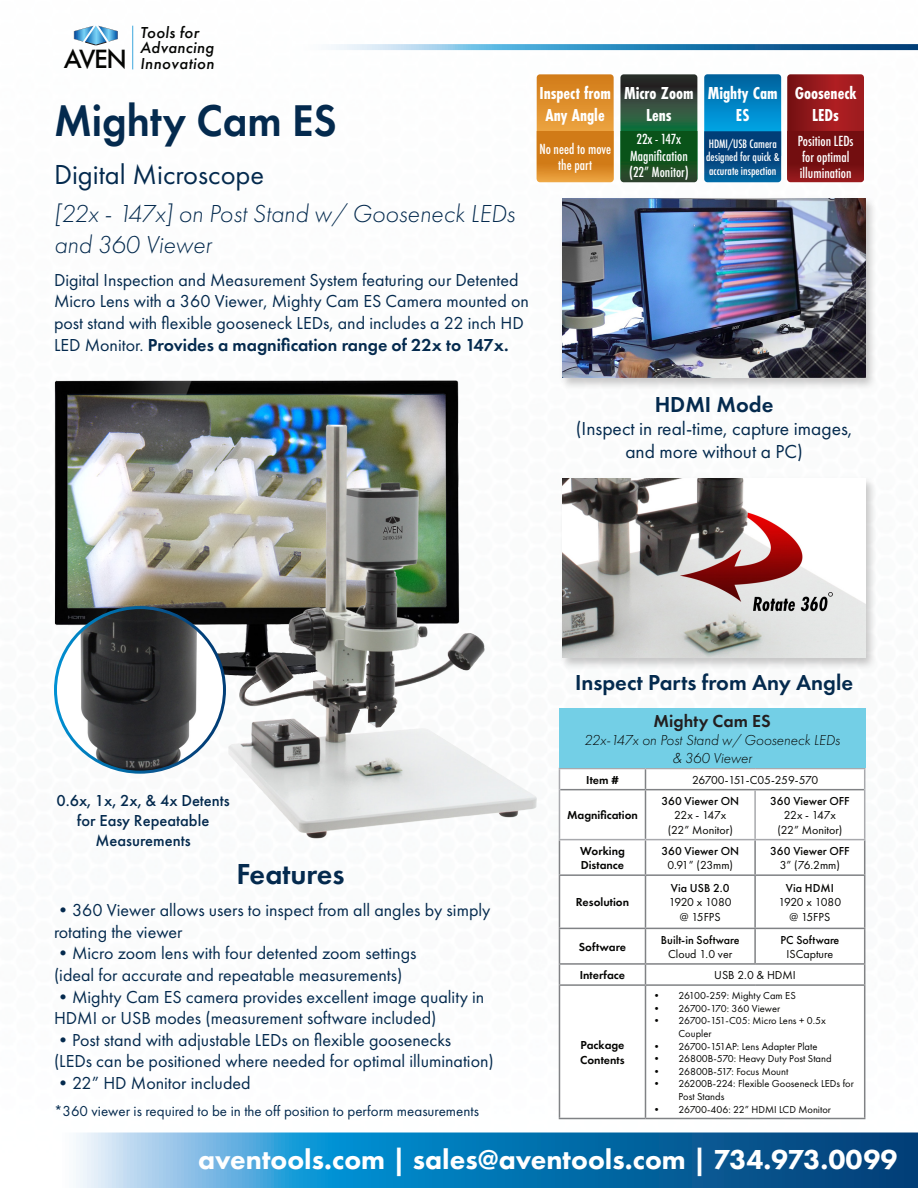
<style>
.page{position:relative;width:918px;height:1188px;background:#fff}
.page>*{position:absolute;margin:0;border:0;box-sizing:border-box;transform-origin:0 0}
.t1{font:600 46.05px "Futura PT";color:#042a4e;scale:.94 1}
.t2{font:600 30px "Futura PT";color:#042a4e}
.t3{font:800 28.5px "Futura PT";color:#fff}
.t4{font:28.5px "Futura PT";color:#042a4e}
.t5{font:italic 300 25.5px/30.6px "Futura PT";color:#042a4e}
.t6{font:600 22.5px "Futura PT";color:#042a4e}
.t7{font:19.5px/23.4px "Futura PT";color:#042a4e;text-align:center}
.t8{font:18px/21.6px "Futura PT";color:#042a4e}
.t9{font:700 18px/21.6px "Futura PT Cond";color:#fff;text-align:center}
.t10{font:600 18px "Futura PT";color:#231f20}
.t11{font:500 16.5px/19.8px "Futura PT";color:#042a4e;text-align:center}
.t12{font:italic 500 16.5px "Futura PT";letter-spacing:.02em;color:#040503}
.t13{font:15px "Futura PT";color:#042a4e}
.t14{font:italic 300 15px "Futura PT";color:#040503}
.t15{font:500 condensed 13.5px/16.2px "Futura";color:#fff;text-align:center}
.t16{font:12px "Futura PT";color:#050503}
.t17{font:500 12px "Futura PT";color:#050503}
.t18{font:600 12px/14.4px "Futura PT";color:#050503}
.t19{font:12px "Futura PT";letter-spacing:-.035em;color:#050503}
.t20{font:600 12px "Futura PT";color:#050504}
.t21{font:12px "Futura PT";letter-spacing:-.03em;color:#050503}
.t22{font:500 condensed 11.25px/13.5px "Futura";color:#fff}
.t23{font:10.5px/12.6px "Futura PT";color:#050503}
.s1{font-style:normal;font-size:27.45px}
.s2{font-weight:600}
</style>
<div class="page">
<img style="left:54px;top:380px;width:483px;height:459px">
<div style="left:559px;top:476px;width:318px;height:195px;background:#231f20;opacity:.25"></div>
<img style="left:563px;top:478px;width:302px;height:180px">
<div style="left:559px;top:196px;width:318px;height:195px;background:#231f20;opacity:.25"></div>
<img style="left:563px;top:198px;width:302px;height:179px">
<img style="left:60px;top:608px;width:164px;height:164px">
<svg style="left:560px;top:840px;width:304px;height:278px"></svg>
<hr style="left:559px;top:840px;width:1px;height:34px;background:#808285">
<hr style="left:645px;top:840px;width:1px;height:34px;background:#808285">
<hr style="left:754px;top:840px;width:2px;height:34px;background:#808285">
<hr style="left:864px;top:840px;width:1px;height:34px;background:#808285">
<hr style="left:559px;top:874px;width:86px;height:2px;background:#808285">
<hr style="left:645px;top:874px;width:110px;height:2px;background:#808285">
<hr style="left:755px;top:874px;width:110px;height:2px;background:#808285">
<svg style="left:559px;top:875px;width:306px;height:109px"></svg>
<hr style="left:559px;top:984px;width:86px;height:2px;background:#808285">
<hr style="left:559px;top:986px;width:1px;height:132px;background:#808285">
<hr style="left:645px;top:984px;width:110px;height:2px;background:#808285">
<hr style="left:645px;top:986px;width:1px;height:132px;background:#808285">
<hr style="left:755px;top:984px;width:110px;height:2px;background:#808285">
<hr style="left:864px;top:986px;width:1px;height:132px;background:#808285">
<hr style="left:559px;top:1118px;width:86px;height:1px;background:#808285">
<hr style="left:645px;top:1118px;width:110px;height:1px;background:#808285">
<hr style="left:755px;top:1118px;width:110px;height:1px;background:#808285">
<hr style="left:559px;top:768px;width:86px;height:1px;background:#a8a9ad">
<hr style="left:645px;top:768px;width:110px;height:1px;background:#a8a9ad">
<hr style="left:755px;top:768px;width:110px;height:1px;background:#a8a9ad">
<svg style="left:559px;top:769px;width:306px;height:70px"></svg>
<hr style="left:559px;top:790px;width:1px;height:49px;background:#a8a9ad">
<hr style="left:754px;top:790px;width:2px;height:49px;background:#a8a9ad">
<hr style="left:864px;top:790px;width:1px;height:49px;background:#a8a9ad">
<hr style="left:559px;top:839px;width:86px;height:1px;background:#a8a9ad">
<hr style="left:645px;top:839px;width:110px;height:1px;background:#a8a9ad">
<hr style="left:755px;top:839px;width:110px;height:1px;background:#a8a9ad">
<div style="left:559px;top:709px;width:306px;height:59px;background:#73cfe6"></div>
<svg style="left:537px;top:74px;width:77px;height:108px;background:#da8927"></svg>
<svg style="left:620px;top:74px;width:77px;height:108px;background:#214d2d"></svg>
<svg style="left:704px;top:74px;width:77px;height:108px;background:#0268a4"></svg>
<svg style="left:787px;top:74px;width:77px;height:108px;background:#8a1619"></svg>
<hr style="left:132px;top:26px;width:1px;height:43px;background:#3da7dd">
<svg style="left:74px;top:26px;width:44px;height:20px"></svg>
<svg style="left:76px;top:1132px;width:842px;height:56px;background:#2981b7"></svg>
<svg style="left:331px;top:44px;width:587px;height:6px;background:#4a91bd"></svg>
<p class="t12" style="left:140px;top:22px;width:60px">Tools for</p>
<p class="t12" style="left:140px;top:38px;width:75px">Advancing</p>
<p class="t12" style="left:64px;top:53px;width:152px"><span class="s1">AVEN</span> Innovation</p>
<p class="t1" style="left:54px;top:92px;width:302px">Mighty Cam ES</p>
<p class="t4" style="left:54px;top:157px;width:212px">Digital Microscope</p>
<p class="t5" style="left:54px;top:199px;width:462px">[22x - 147x] on Post Stand w/ Gooseneck LEDs and 360 Viewer</p>
<p class="t8" style="left:54px;top:269px;width:477px">Digital Inspection and Measurement System featuring our Detented Micro Lens with a 360 Viewer, Mighty Cam ES Camera mounted on post stand with flexible gooseneck LEDs, and includes a 22 inch HD LED Monitor. <span class="s2">Provides a magnification range of 22x to 147x.</span></p>
<p class="t9" style="left:539px;top:82px;width:73px">Inspect from<br>Any Angle</p>
<p class="t15" style="left:539px;top:141px;width:73px">No need to move the part</p>
<p class="t9" style="left:624px;top:82px;width:71px">Micro Zoom<br>Lens</p>
<p class="t15" style="left:636px;top:131px;width:46px">22x - 147x</p>
<p class="t15" style="left:630px;top:148px;width:59px">Magnification</p>
<p class="t15" style="left:629px;top:164px;width:61px">(22” Monitor)</p>
<p class="t9" style="left:708px;top:82px;width:71px">Mighty Cam<br>ES</p>
<p class="t22" style="left:706px;top:137px;width:75px">HDMI/USB Camera designed for quick &amp; accurate inspection</p>
<p class="t9" style="left:795px;top:82px;width:63px">Gooseneck<br>LEDs</p>
<p class="t15" style="left:798px;top:133px;width:57px;text-align:left">Position LEDs for optimal illumination</p>
<p class="t6" style="left:655px;top:390px;width:120px">HDMI Mode</p>
<p class="t7" style="left:576px;top:417px;width:278px">(Inspect in real-time, capture images, and more without a PC)</p>
<p class="t11" style="left:56px;top:791px;width:175px">0.6x, 1x, 2x, &amp; 4x Detents for Easy Repeatable<br>Measurements</p>
<p class="t2" style="left:236px;top:855px;width:110px">Features</p>
<p class="t8" style="left:54px;top:899px;width:438px">•360 Viewer allows users to inspect from all angles by simply rotating the viewer</p>
<p class="t8" style="left:54px;top:943px;width:364px">•Micro zoom lens with four detented zoom settings</p>
<p class="t8" style="left:54px;top:964px;width:350px">(ideal for accurate and repeatable measurements)</p>
<p class="t8" style="left:54px;top:986px;width:432px">•Mighty Cam ES camera provides excellent image quality in<br>HDMI or USB modes (measurement software included)</p>
<p class="t8" style="left:54px;top:1029px;width:399px">•Post stand with adjustable LEDs on flexible goosenecks</p>
<p class="t8" style="left:54px;top:1051px;width:441px">(LEDs can be positioned where needed for optimal illumination)</p>
<p class="t8" style="left:54px;top:1072px;width:198px">•22” HD Monitor included</p>
<p class="t13" style="left:54px;top:1102px;width:426px">*360 viewer is required to be in the off position to perform measurements</p>
<p class="t6" style="left:575px;top:668px;width:280px">Inspect Parts from Any Angle</p>
<p class="t10" style="left:654px;top:710px;width:119px">Mighty Cam ES</p>
<p class="t14" style="left:584px;top:732px;width:257px">22x-147x on Post Stand w/ Gooseneck LEDs</p>
<p class="t14" style="left:672px;top:750px;width:81px">&amp; 360 Viewer</p>
<p class="t18" style="left:586px;top:772px;width:34px">Item #</p>
<p class="t19" style="left:692px;top:773px;width:128px">26700-151-C05-259-570</p>
<p class="t18" style="left:567px;top:808px;width:72px">Magnification</p>
<p class="t17" style="left:661px;top:794px;width:79px">360 Viewer ON</p>
<p class="t16" style="left:674px;top:808px;width:54px">22x - 147x</p>
<p class="t16" style="left:668px;top:823px;width:67px">(22” Monitor)</p>
<p class="t17" style="left:770px;top:794px;width:81px">360 Viewer OFF</p>
<p class="t16" style="left:784px;top:808px;width:54px">22x - 147x</p>
<p class="t16" style="left:777px;top:823px;width:67px">(22” Monitor)</p>
<p class="t18" style="left:580px;top:843px;width:46px">Working<br>Distance</p>
<p class="t17" style="left:661px;top:844px;width:79px">360 Viewer ON</p>
<p class="t16" style="left:667px;top:858px;width:67px">0.91” (23mm)</p>
<p class="t20" style="left:576px;top:895px;width:55px">Resolution</p>
<p class="t20" style="left:579px;top:939px;width:49px">Software</p>
<p class="t17" style="left:671px;top:881px;width:60px">Via USB 2.0</p>
<p class="t21" style="left:669px;top:895px;width:64px">1920 x 1080</p>
<p class="t16" style="left:680px;top:910px;width:42px">@ 15FPS</p>
<p class="t17" style="left:661px;top:932px;width:80px">Built-in Software</p>
<p class="t16" style="left:668px;top:947px;width:66px">Cloud 1.0 ver</p>
<p class="t17" style="left:770px;top:844px;width:81px">360 Viewer OFF</p>
<p class="t16" style="left:780px;top:858px;width:62px">3” (76.2mm)</p>
<p class="t17" style="left:786px;top:881px;width:49px">Via HDMI</p>
<p class="t21" style="left:779px;top:895px;width:64px">1920 x 1080</p>
<p class="t16" style="left:790px;top:910px;width:42px">@ 15FPS</p>
<p class="t17" style="left:780px;top:932px;width:61px">PC Software</p>
<p class="t16" style="left:787px;top:947px;width:48px">ISCapture</p>
<p class="t18" style="left:580px;top:968px;width:47px">Interface</p>
<p class="t16" style="left:714px;top:968px;width:83px">USB 2.0 &amp; HDMI</p>
<p class="t18" style="left:580px;top:1038px;width:46px">Package<br>Contents</p>
<p class="t23" style="left:651px;top:989px;width:146px">• 26100-259: Mighty Cam ES</p>
<p class="t23" style="left:651px;top:1002px;width:130px">• 26700-170: 360 Viewer</p>
<p class="t23" style="left:678px;top:1014px;width:149px;text-indent:-27px">• 26700-151-C05: Micro Lens + 0.5x<br>Coupler</p>
<p class="t23" style="left:651px;top:1040px;width:167px">• 26700-151AP: Lens Adapter Plate</p>
<p class="t23" style="left:651px;top:1052px;width:182px">• 26800B-570: Heavy Duty Post Stand</p>
<p class="t23" style="left:651px;top:1065px;width:138px">• 26800B-517: Focus Mount</p>
<p class="t23" style="left:678px;top:1077px;width:177px;text-indent:-27px">• 26200B-224: Flexible Gooseneck LEDs for<br>Post Stands</p>
<p class="t23" style="left:651px;top:1103px;width:181px">• 26700-406: 22” HDMI LCD Monitor</p>
<p class="t3" style="left:198px;top:1142px;width:701px">aventools.com | sales@aventools.com | 734.973.0099</p>
</div>
